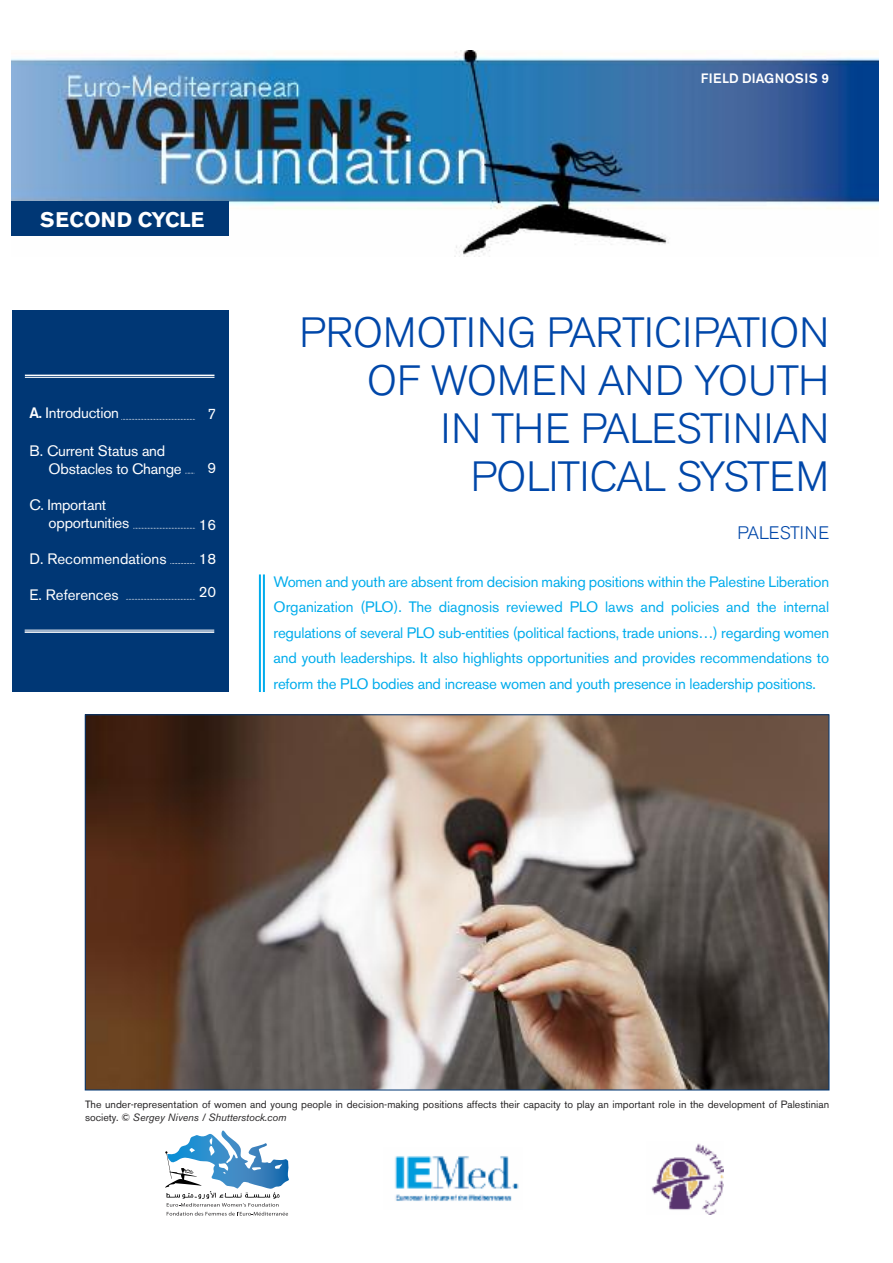
<style>
.page{position:relative;width:893px;height:1263px;background:#fff}
.page>*{position:absolute;margin:0;border:0;box-sizing:border-box;transform-origin:0 0}
.t1{font:300 42px/48px "Akzidenz Grotesk BE";letter-spacing:-.015em;color:#0047a9;text-align:right}
.t2{font:700 21px "Akzidenz Grotesk BE";color:#fff}
.t3{font:300 18px "Akzidenz Grotesk BE";color:#0047a9}
.t4{font:15px/25.5px "Akzidenz Grotesk BE";letter-spacing:-.015em;color:#00acec;text-align:justify}
.t5{font:15px/18px "Akzidenz Grotesk BE";letter-spacing:-.015em;color:#fff}
.t6{font:500 13.5px "Akzidenz Grotesk BE";letter-spacing:.01em;color:#fff}
.t7{font:10.5px/12.6px "Akzidenz Grotesk BE";color:#272526}
.s1{font-weight:500}
.s2{font-style:italic}
</style>
<div class="page">
<img style="left:11px;top:50px;width:868px;height:207px">
<hr style="left:263px;top:574px;width:2px;height:118px;background:#00acec">
<hr style="left:259px;top:574px;width:2px;height:118px;background:#00acec">
<div style="left:12px;top:311px;width:216px;height:381px;background:#003775"></div>
<hr style="left:25px;top:375px;width:189px;height:1px;background:#fff">
<hr style="left:25px;top:377px;width:189px;height:1px;background:#fff">
<hr style="left:25px;top:630px;width:189px;height:1px;background:#fff">
<hr style="left:25px;top:631px;width:189px;height:2px;background:#fff">
<svg style="left:121px;top:419px;width:74px;height:1px"></svg>
<svg style="left:126px;top:599px;width:69px;height:1px"></svg>
<svg style="left:167px;top:1212px;width:121px;height:3px"></svg>
<svg style="left:165px;top:1130px;width:124px;height:76px"></svg>
<img style="left:87px;top:717px;width:740px;height:371px">
<svg style="left:170px;top:563px;width:25px;height:1px"></svg>
<img style="left:651px;top:1143px;width:72px;height:71px">
<svg style="left:133px;top:528px;width:62px;height:1px"></svg>
<div style="left:11px;top:201px;width:217px;height:34px;background:#003775"></div>
<img style="left:395px;top:1156px;width:124px;height:45px">
<h2 class="t2" style="left:40px;top:212px;width:166px">SECOND CYCLE</h2>
<p class="t5" style="left:29px;top:406px;width:91px"><span class="s1">A.</span> Introduction</p>
<p class="t5" style="left:49px;top:443px;width:135px;text-indent:-19px">B. Current Status and<br>Obstacles to Change</p>
<p class="t5" style="left:49px;top:497px;width:82px;text-indent:-19px">C. Important opportunities</p>
<p class="t5" style="left:29px;top:551px;width:139px">D. Recommendations</p>
<p class="t5" style="left:29px;top:587px;width:91px">E. References</p>
<p class="t5" style="left:207px;top:406px;width:10px">7</p>
<p class="t5" style="left:207px;top:460px;width:10px">9</p>
<p class="t5" style="left:199px;top:517px;width:19px">16</p>
<p class="t5" style="left:199px;top:551px;width:19px">18</p>
<p class="t5" style="left:199px;top:584px;width:19px">20</p>
<p class="t6" style="left:701px;top:74px;width:130px">FIELD DIAGNOSIS 9</p>
<h1 class="t1" style="left:299px;top:311px;width:531px">PROMOTING PARTICIPATION<br>OF WOMEN AND YOUTH<br>IN THE PALESTINIAN<br>POLITICAL SYSTEM</h1>
<p class="t3" style="left:738px;top:525px;width:93px">PALESTINE</p>
<p class="t4" style="left:274px;top:571px;width:557px">Women and youth are absent from decision making positions within the Palestine Liberation Organization (PLO). The diagnosis reviewed PLO laws and policies and the internal regulations of several PLO sub-entities (political factions, trade unions…) regarding women and youth leaderships. It also highlights opportunities and provides recommendations to reform the PLO bodies and increase women and youth presence in leadership positions.</p>
<p class="t7" style="left:85px;top:1099px;width:746px">The under-representation of women and young people in decision-making positions affects their capacity to play an important role in the development of Palestinian society. © <span class="s2">Sergey Nivens / Shutterstock.com</span></p>
</div>
